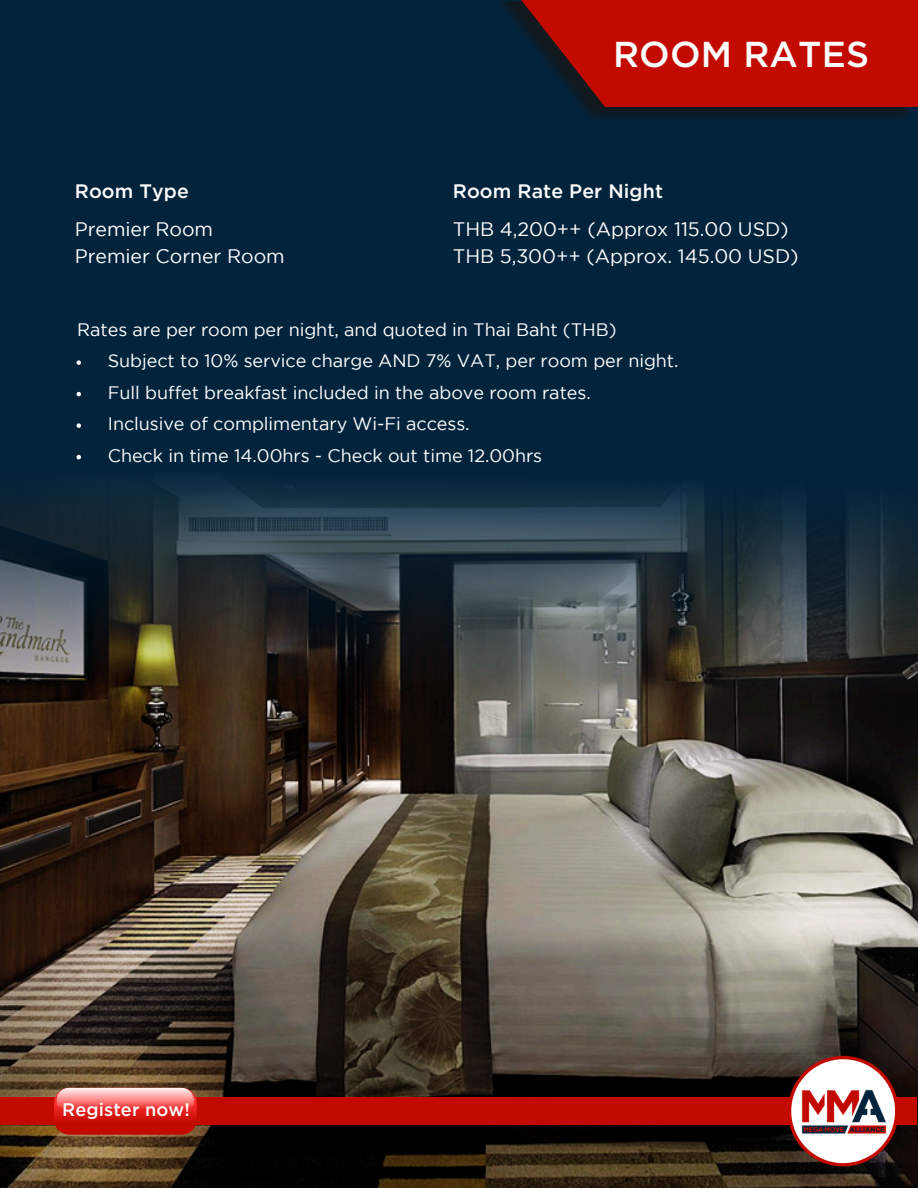
<style>
.page{position:relative;width:918px;height:1188px;background:#02233c}
.page>*{position:absolute;margin:0;border:0;box-sizing:border-box;transform-origin:0 0}
.t1{font:500 36px "Gotham";letter-spacing:.005em;color:#fff}
.t2{font:19.5px/27px "Gotham";letter-spacing:-.005em;color:#fff}
.t3{font:500 19.5px "Gotham";letter-spacing:.005em;color:#fff}
.t4{font:500 18.15px "Gotham";letter-spacing:.005em;color:#fefefe}
.t5{font:18px "Gotham";letter-spacing:-.005em;color:#fff}
</style>
<div class="page">
<img style="left:501px;top:1px;width:407px;height:116px">
<svg style="left:521px;top:0;width:397px;height:107px"></svg>
<img style="left:0;top:391px;width:918px;height:797px">
<svg style="left:77px;top:360px;width:4px;height:5px"></svg>
<svg style="left:77px;top:392px;width:4px;height:4px"></svg>
<svg style="left:77px;top:423px;width:4px;height:5px"></svg>
<svg style="left:77px;top:455px;width:4px;height:4px"></svg>
<div style="left:0;top:1097px;width:916px;height:28px;background:#c30a00"></div>
<svg style="left:788px;top:1056px;width:110px;height:110px"></svg>
<img style="left:791px;top:1080px;width:105px;height:63px">
<svg style="left:54px;top:1088px;width:143px;height:47px"></svg>
<p class="t1" style="left:613px;top:38px;width:258px">ROOM RATES</p>
<p class="t3" style="left:75px;top:182px;width:116px">Room Type</p>
<p class="t3" style="left:453px;top:182px;width:212px">Room Rate Per Night</p>
<p class="t2" style="left:75px;top:217px;width:140px">Premier Room</p>
<p class="t2" style="left:453px;top:217px;width:347px">THB 4,200++ (Approx 115.00 USD)<br>THB 5,300++ (Approx. 145.00 USD)</p>
<p class="t2" style="left:75px;top:244px;width:211px">Premier Corner Room</p>
<p class="t5" style="left:77px;top:322px;width:541px">Rates are per room per night, and quoted in Thai Baht (THB)</p>
<p class="t5" style="left:108px;top:354px;width:572px">Subject to 10% service charge AND 7% VAT, per room per night.</p>
<p class="t5" style="left:108px;top:385px;width:484px">Full buffet breakfast included in the above room rates.</p>
<p class="t5" style="left:108px;top:417px;width:363px">Inclusive of complimentary Wi-Fi access.</p>
<p class="t5" style="left:108px;top:448px;width:436px">Check in time 14.00hrs - Check out time 12.00hrs</p>
<p class="t4" style="left:62px;top:1101px;width:129px">Register now!</p>
</div>
